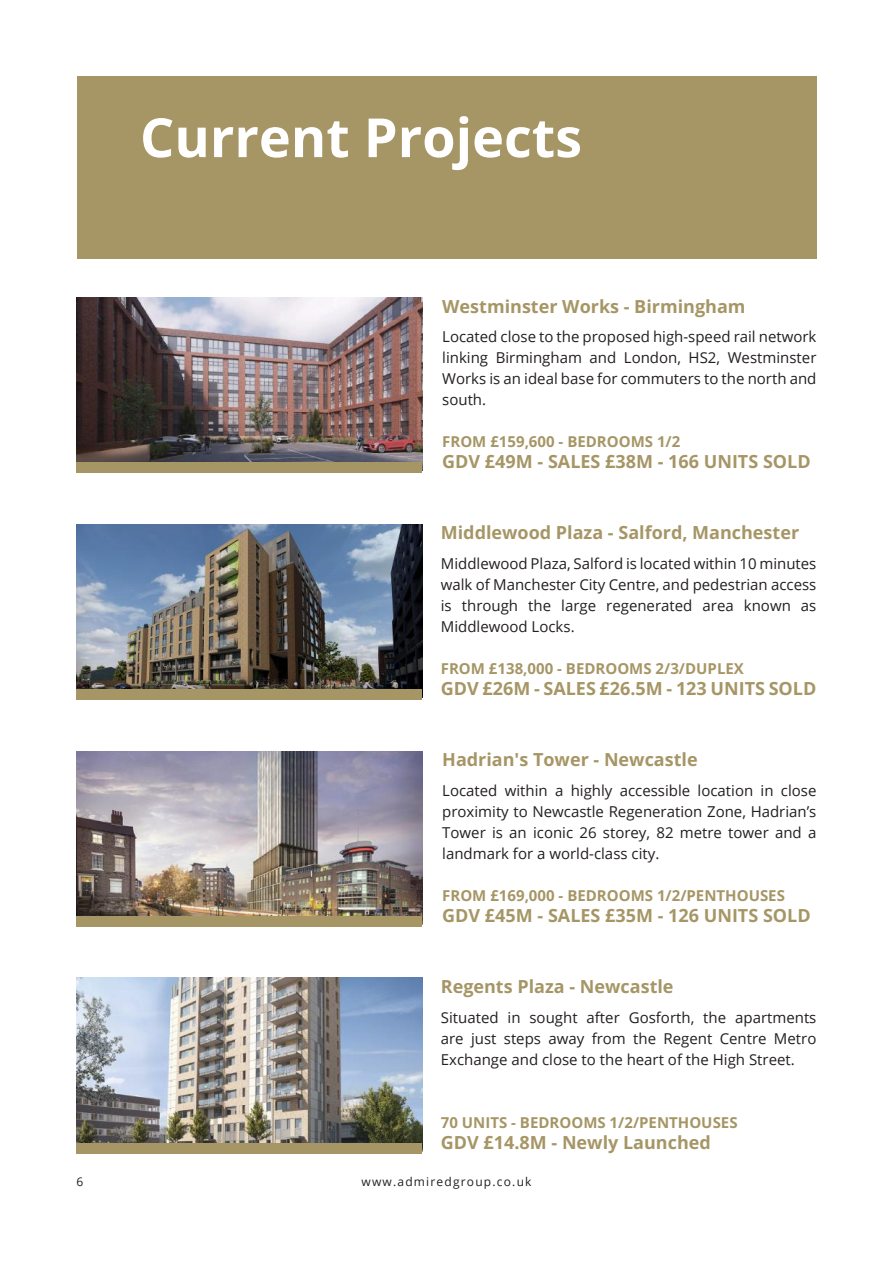
<style>
.page{position:relative;width:893px;height:1263px;background:#fff}
.page>*{position:absolute;margin:0;border:0;box-sizing:border-box;transform-origin:0 0}
.t1{font:700 54px "Open Sans";color:#fff}
.t2{font:700 18px "Open Sans";color:#a69666}
.t3{font:15px/21px "Open Sans";color:#241f1f;text-align:justify}
.t4{font:700 15px "Open Sans";color:#a69666}
.t5{font:12px "Open Sans";letter-spacing:.1em;color:#241f1f}
</style>
<div class="page">
<img style="left:77px;top:297px;width:345px;height:166px">
<div style="left:77px;top:463px;width:345px;height:10px;background:#a69666"></div>
<img style="left:77px;top:524px;width:345px;height:165px">
<div style="left:77px;top:689px;width:345px;height:11px;background:#a69666"></div>
<img style="left:77px;top:751px;width:345px;height:165px">
<div style="left:77px;top:916px;width:345px;height:11px;background:#a69666"></div>
<img style="left:77px;top:978px;width:345px;height:165px">
<div style="left:77px;top:1143px;width:345px;height:11px;background:#a69666"></div>
<div style="left:77px;top:77px;width:739px;height:182px;background:#a69666"></div>
<h1 class="t1" style="left:140px;top:101px;width:444px">Current Projects</h1>
<p class="t2" style="left:442px;top:294px;width:305px">Westminster Works - Birmingham</p>
<p class="t3" style="left:442px;top:326px;width:376px">Located close to the proposed high-speed rail network linking Birmingham and London, HS2, Westminster Works is an ideal base for commuters to the north and south.</p>
<p class="t4" style="left:442px;top:431px;width:240px">FROM £159,600 - BEDROOMS 1/2</p>
<p class="t2" style="left:442px;top:449px;width:370px">GDV £49M - SALES £38M - 166 UNITS SOLD</p>
<p class="t2" style="left:441px;top:521px;width:360px">Middlewood Plaza - Salford, Manchester</p>
<p class="t3" style="left:441px;top:553px;width:377px">Middlewood Plaza, Salford is located within 10 minutes walk of Manchester City Centre, and pedestrian access is through the large regenerated area known as Middlewood Locks.</p>
<p class="t4" style="left:441px;top:658px;width:305px">FROM £138,000 - BEDROOMS 2/3/DUPLEX</p>
<p class="t2" style="left:441px;top:676px;width:377px">GDV £26M - SALES £26.5M - 123 UNITS SOLD</p>
<p class="t2" style="left:442px;top:747px;width:257px">Hadrian's Tower - Newcastle</p>
<p class="t3" style="left:442px;top:779px;width:376px">Located within a highly accessible location in close proximity to Newcastle Regeneration Zone, Hadrian’s Tower is an iconic 26 storey, 82 metre tower and a landmark for a world-class city.</p>
<p class="t4" style="left:442px;top:885px;width:344px">FROM £169,000 - BEDROOMS 1/2/PENTHOUSES</p>
<p class="t2" style="left:442px;top:903px;width:370px">GDV £45M - SALES £35M - 126 UNITS SOLD</p>
<p class="t2" style="left:441px;top:974px;width:234px">Regents Plaza - Newcastle</p>
<p class="t3" style="left:441px;top:1006px;width:377px">Situated in sought after Gosforth, the apartments are just steps away from the Regent Centre Metro Exchange and close to the heart of the High Street.</p>
<p class="t4" style="left:441px;top:1112px;width:298px">70 UNITS - BEDROOMS 1/2/PENTHOUSES</p>
<p class="t2" style="left:441px;top:1130px;width:272px">GDV £14.8M - Newly Launched</p>
<p class="t5" style="left:77px;top:1174px;width:8px">6</p>
<p class="t5" style="left:361px;top:1174px;width:172px">www.admiredgroup.co.uk</p>
</div>
